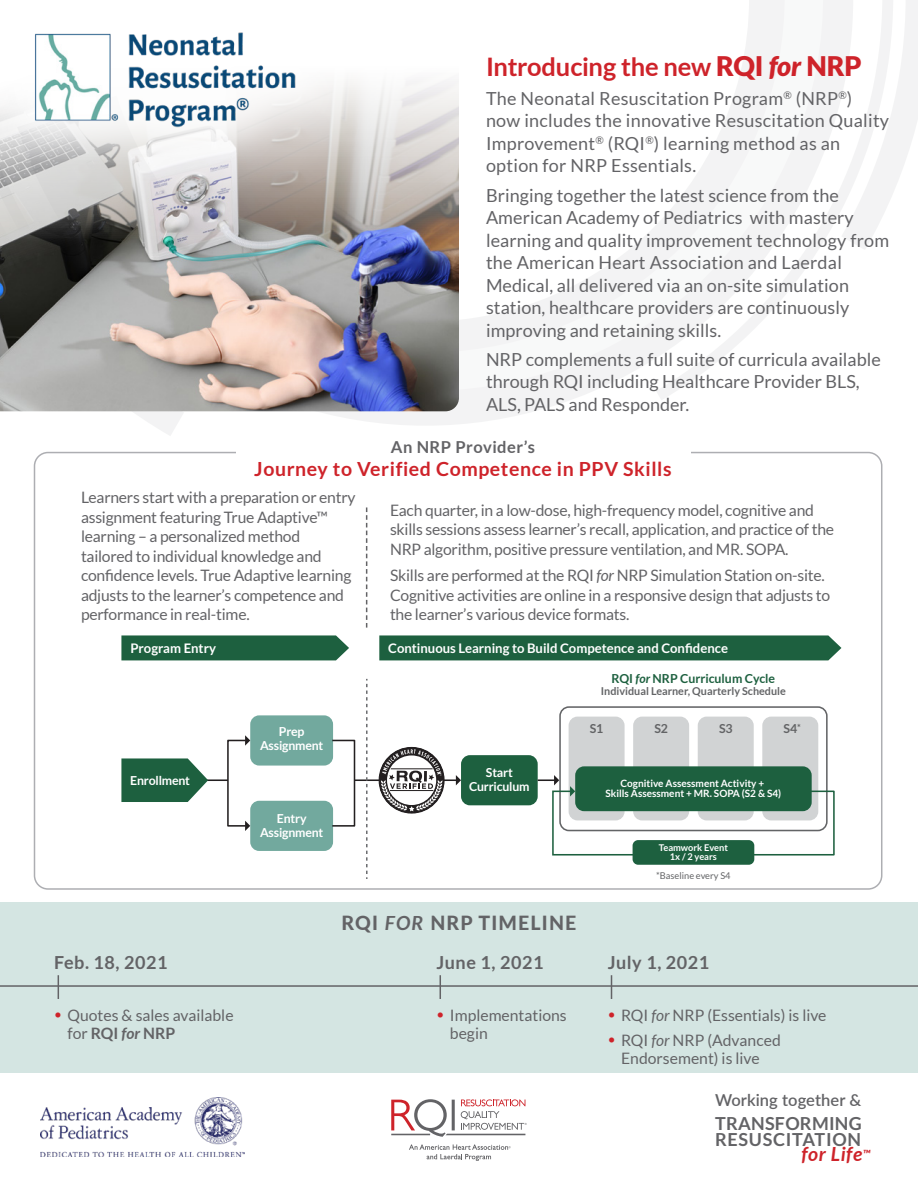
<style>
.page{position:relative;width:918px;height:1188px;background:#fff}
.page>*{position:absolute;margin:0;border:0;box-sizing:border-box;transform-origin:0 0}
.Page_Headline-XL_Gra{font:700 25.5px "Lato";letter-spacing:-.015em;color:#ce232a}
.Headline-Sub2_Semibo{font:700 19.5px "Lato";letter-spacing:.03em;color:#ce232a}
.t1{font:800 19.5px "Lato";letter-spacing:.06em;color:#636366}
.Trans_-_for_Life_tex{font:italic 700 19.5px "Lato";letter-spacing:.03em;color:#ce232a}
.Intro_Body{font:18px/22.5px "Lato";letter-spacing:.005em;color:#636366}
.Transf_statement{font:700 18px "Lato";letter-spacing:.03em;color:#636366}
.Headline-Sub2_Semibo-2{font:600 16.5px "Lato";letter-spacing:.005em;color:#636366}
.Headline-Sub2_Semibo-3{font:700 16.5px "Lato";letter-spacing:.03em;color:#636366}
.t2{font:15.75px/19.5px "Lato";letter-spacing:-.015em;color:#636366}
.t3{font:700 13.2px "Lato";color:#fff}
.t4{font:700 12.45px/14px "Lato";letter-spacing:-.015em;color:#fff;text-align:center}
.t5{font:700 12.45px "Lato";color:#1d603f}
.t6{font:700 12.45px "Lato";letter-spacing:-.015em;color:#636466}
.t7{font:700 10.95px "Lato";color:#636466}
.t8{font:700 10.05px/10.9px "Lato";color:#fff;text-align:center}
.t9{font:700 9.3px/9.3px "Lato";color:#fff;text-align:center}
.t10{font:9.3px "Lato";color:#636466}
.s1{font-weight:900;font-size:27px}
.s2{font-weight:900;font-style:italic;font-size:27px}
.s3{font-style:italic}
.s4{font-size:13.5px;color:#ce232a}
.s5{font-weight:700}
.s6{font-weight:700;font-style:italic}
</style>
<div class="page">
<svg style="left:836px;top:0;width:82px;height:249px"></svg>
<svg style="left:184px;top:0;width:652px;height:425px"></svg>
<svg style="left:0;top:411px;width:184px;height:24px"></svg>
<img style="left:0;top:32px;width:459px;height:379px">
<div style="left:559px;top:706px;width:269px;height:125px;border:2px solid #636466;border-radius:9px"></div>
<hr style="left:203px;top:779px;width:25px;height:2px;background:#231f20">
<div style="left:569px;top:717px;width:56px;height:103px;background:#d1d3d4;border-radius:9px"></div>
<div style="left:633px;top:717px;width:56px;height:103px;background:#d1d3d4;border-radius:9px"></div>
<div style="left:698px;top:717px;width:56px;height:103px;background:#d1d3d4;border-radius:9px"></div>
<div style="left:762px;top:717px;width:56px;height:103px;background:#d1d3d4;border-radius:9px"></div>
<div style="left:575px;top:766px;width:237px;height:45px;background:#1d603f;border-radius:9px"></div>
<svg style="left:121px;top:635px;width:228px;height:25px;background:#276748"></svg>
<div style="left:379px;top:635px;width:462px;height:25px;background:#1d603f"></div>
<svg style="left:121px;top:758px;width:87px;height:44px;background:#3a7457"></svg>
<div style="left:250px;top:715px;width:83px;height:51px;background:#72a99e;border-radius:9px"></div>
<div style="left:461px;top:755px;width:77px;height:50px;background:#1d603f;border-radius:9px"></div>
<div style="left:250px;top:801px;width:83px;height:50px;background:#72a99e;border-radius:9px"></div>
<hr style="left:355px;top:779px;width:102px;height:2px;background:#231f20">
<svg style="left:456px;top:775px;width:5px;height:10px"></svg>
<svg style="left:538px;top:775px;width:105px;height:81px"></svg>
<div style="left:227px;top:740px;width:20px;height:87px;border:2px solid #231f20"></div>
<svg style="left:245px;top:735px;width:5px;height:11px"></svg>
<svg style="left:245px;top:821px;width:5px;height:10px"></svg>
<div style="left:332px;top:740px;width:23px;height:87px;border:2px solid #231f20"></div>
<div style="left:379px;top:747px;width:66px;height:67px;border:1px solid #231f20;border-radius:50%"></div>
<svg style="left:381px;top:749px;width:61px;height:62px"></svg>
<svg style="left:366px;top:679px;width:2px;height:200px"></svg>
<div style="left:633px;top:840px;width:121px;height:25px;background:#1d603f;border-radius:6px"></div>
<svg style="left:749px;top:790px;width:86px;height:66px"></svg>
<svg style="left:366px;top:507px;width:1px;height:121px"></svg>
<div style="left:0;top:0;width:346px;height:176px;background:#fff;opacity:.75"></div>
<img style="left:34px;top:22px;width:267px;height:110px">
<img style="left:40px;top:1097px;width:205px;height:60px">
<svg style="left:409px;top:1144px;width:102px;height:17px"></svg>
<svg style="left:391px;top:1099px;width:136px;height:38px"></svg>
<div style="left:0;top:903px;width:918px;height:170px;background:#d4e5e2"></div>
<hr style="left:0;top:985px;width:918px;height:2px;background:#636366">
<svg style="left:611px;top:975px;width:1px;height:24px"></svg>
<svg style="left:440px;top:975px;width:1px;height:24px"></svg>
<svg style="left:58px;top:975px;width:1px;height:24px"></svg>
<p class="Page_Headline-XL_Gra" style="left:486px;top:52px;width:377px">Introducing the new <span class="s1">RQI</span> <span class="s2">for</span> <span class="s1">NRP</span></p>
<p class="Intro_Body" style="left:486px;top:87px;width:405px">The Neonatal Resuscitation Program<sup>®</sup> (NRP<sup>®</sup>) now includes the innovative Resuscitation Quality Improvement<sup>®</sup> (RQI<sup>®</sup>) learning method as an option for NRP Essentials.</p>
<p class="Intro_Body" style="left:486px;top:184px;width:405px">Bringing together the latest science from the American Academy of Pediatrics with mastery learning and quality improvement technology from the American Heart Association and Laerdal Medical, all delivered via an on-site simulation station, healthcare providers are continuously improving and retaining skills.</p>
<p class="Intro_Body" style="left:486px;top:348px;width:396px">NRP complements a full suite of curricula available through RQI including Healthcare Provider BLS,<br>ALS, PALS and Responder.</p>
<p class="Headline-Sub2_Semibo-3" style="left:391px;top:438px;width:146px">An NRP Provider’s</p>
<p class="Headline-Sub2_Semibo" style="left:254px;top:458px;width:419px">Journey to Verified Competence in PPV Skills</p>
<p class="t2" style="left:81px;top:488px;width:276px">Learners start with a preparation or entry assignment featuring True Adaptive™ learning – a personalized method tailored to individual knowledge and confidence levels. True Adaptive learning adjusts to the learner’s competence and performance in real-time.</p>
<p class="t2" style="left:390px;top:500px;width:446px">Each quarter, in a low-dose, high-frequency model, cognitive and skills sessions assess learner’s recall, application, and practice of the<br>NRP algorithm, positive pressure ventilation, and MR. SOPA.</p>
<p class="t2" style="left:390px;top:566px;width:442px">Skills are performed at the RQI <span class="s3">for</span> NRP Simulation Station on-site.<br>Cognitive activities are online in a responsive design that adjusts to the learner’s various device formats.</p>
<p class="t3" style="left:130px;top:640px;width:87px">Program Entry</p>
<p class="t3" style="left:388px;top:640px;width:341px">Continuous Learning to Build Competence and Confidence</p>
<p class="t4" style="left:130px;top:773px;width:61px">Enrollment</p>
<p class="Transf_statement" style="left:54px;top:952px;width:115px">Feb. 18, 2021</p>
<p class="t2" style="left:68px;top:1006px;width:168px;line-height:18px;text-indent:-14px"><span class="s4">•</span> Quotes &amp; sales available for <span class="s5">RQI</span> <span class="s6">for</span> <span class="s5">NRP</span></p>
<p class="t4" style="left:260px;top:724px;width:65px">Prep<br>Assignment</p>
<p class="t4" style="left:260px;top:811px;width:65px">Entry<br>Assignment</p>
<p class="t4" style="left:469px;top:765px;width:62px">Start<br>Curriculum</p>
<p class="t5" style="left:612px;top:671px;width:165px">RQI <span class="s3">for</span> NRP Curriculum Cycle</p>
<p class="t7" style="left:601px;top:685px;width:187px">Individual Learner, Quarterly Schedule</p>
<p class="t6" style="left:590px;top:722px;width:15px">S1</p>
<p class="t6" style="left:654px;top:722px;width:15px">S2</p>
<p class="t6" style="left:719px;top:722px;width:15px">S3</p>
<p class="t6" style="left:784px;top:722px;width:19px">S4<sup>*</sup></p>
<p class="t8" style="left:606px;top:777px;width:177px">Cognitive Assessment Activity +<br>Skills Assessment + MR. SOPA (S2 &amp; S4)</p>
<p class="t1" style="left:341px;top:908px;width:237px">RQI <span class="s6">FOR</span> NRP TIMELINE</p>
<p class="Transf_statement" style="left:436px;top:952px;width:109px">June 1, 2021</p>
<p class="t2" style="left:450px;top:1006px;width:118px;line-height:18px;text-indent:-14px"><span class="s4">•</span> Implementations begin</p>
<p class="t9" style="left:659px;top:843px;width:71px">Teamwork Event<br>1x / 2 years</p>
<p class="t10" style="left:656px;top:870px;width:76px">*Baseline every S4</p>
<p class="Transf_statement" style="left:608px;top:952px;width:103px">July 1, 2021</p>
<p class="t2" style="left:608px;top:1005px;width:220px"><span class="s4">•</span> RQI <span class="s3">for</span> NRP (Essentials) is live</p>
<p class="t2" style="left:608px;top:1031px;width:175px;line-height:18px;text-align:center"><span class="s4">•</span> RQI <span class="s3">for</span> NRP (Advanced<br>Endorsement) is live</p>
<p class="Headline-Sub2_Semibo-2" style="left:715px;top:1088px;width:148px">Working together &amp;</p>
<p class="Transf_statement" style="left:715px;top:1113px;width:148px">TRANSFORMING</p>
<p class="Transf_statement" style="left:715px;top:1130px;width:148px">RESUSCITATION</p>
<p class="Trans_-_for_Life_tex" style="left:801px;top:1143px;width:71px">for Life<sup>™</sup></p>
</div>
